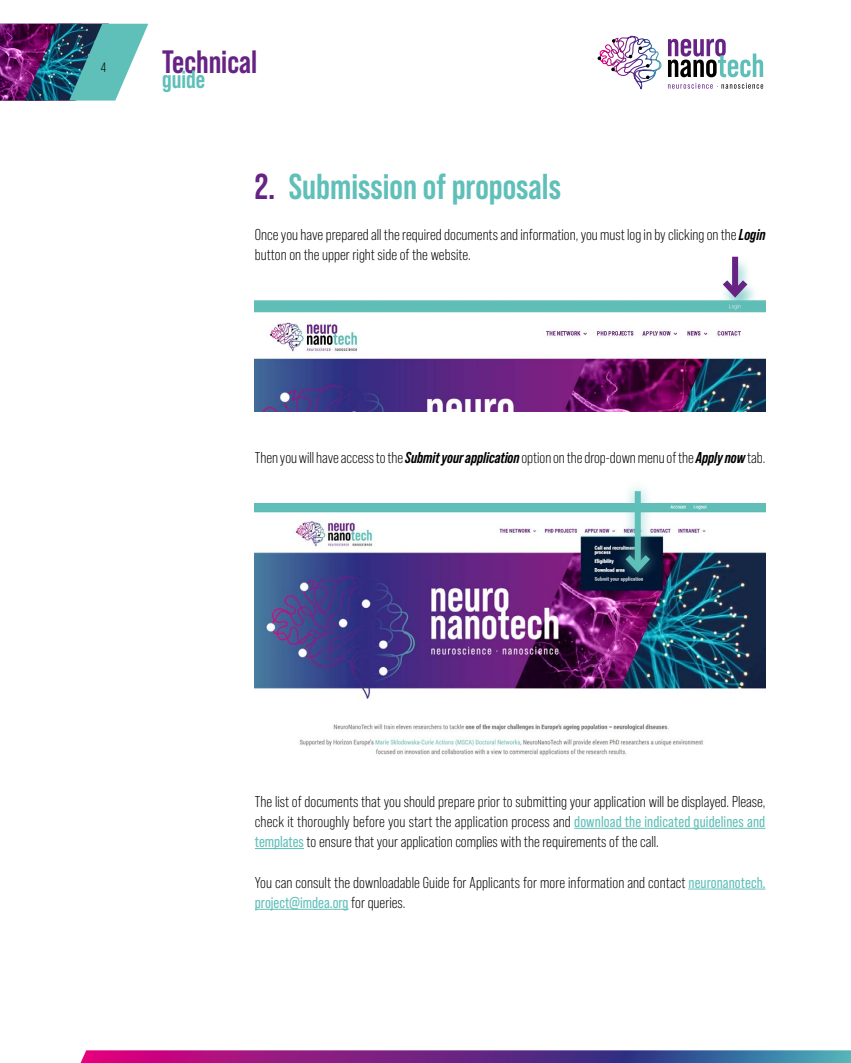
<style>
.page{position:relative;width:851px;height:1063px;background:#fff}
.page>*{position:absolute;margin:0;border:0;box-sizing:border-box;transform-origin:0 0}
.t1{font:700 36px "Bebas Neue Pro";color:#5fbfb9}
.t2{font:700 32.4px "Bebas Neue Pro";color:#662383}
.t3{font:700 25.05px "Bebas Neue Pro";color:#5fbfb9}
.t4{font:15.75px/20.2px "Bebas Neue Pro";color:#000}
.t5{font:13.5px "Bebas Neue Pro";color:#000}
.s1{color:#662383}
.s2{font-weight:700;font-style:italic}
.s3{color:#5fbfb9}
</style>
<div class="page">
<img style="left:0;top:24px;width:148px;height:77px">
<svg style="left:597px;top:35px;width:166px;height:55px"></svg>
<svg style="left:80px;top:1050px;width:770px;height:13px;background:#743a8e"></svg>
<hr style="left:574px;top:828px;width:191px;height:1px;background:#5fbfb9">
<hr style="left:255px;top:848px;width:49px;height:1px;background:#5fbfb9">
<hr style="left:688px;top:889px;width:77px;height:1px;background:#5fbfb9">
<hr style="left:255px;top:909px;width:93px;height:1px;background:#5fbfb9">
<img style="left:255px;top:301px;width:510px;height:111px">
<img style="left:255px;top:503px;width:510px;height:253px">
<div style="left:719px;top:257px;width:40px;height:58px;background:#5fbfb9;opacity:.75"></div>
<div style="left:732px;top:257px;width:6px;height:36px;background:#662383"></div>
<svg style="left:716px;top:274px;width:37px;height:28px"></svg>
<div style="left:615px;top:480px;width:45px;height:103px;background:#5fbfb9;opacity:.75"></div>
<div style="left:634px;top:491px;width:6px;height:77px;background:#5fbfb9"></div>
<svg style="left:619px;top:549px;width:37px;height:28px"></svg>
<p class="t5" style="left:101px;top:60px;width:7px">4</p>
<h2 class="t2" style="left:162px;top:43px;width:96px">Technical</h2>
<h3 class="t3" style="left:162px;top:65px;width:45px">guide</h3>
<h1 class="t1" style="left:255px;top:166px;width:307px"><span class="s1">2.</span> Submission of proposals</h1>
<p class="t4" style="left:255px;top:224px;width:512px">Once you have prepared all the required documents and information, you must log in by clicking on the <span class="s2">Login </span>button on the upper right side of the website.</p>
<p class="t4" style="left:255px;top:447px;width:512px">Then you will have access to the <span class="s2">Submit your application</span> option on the drop-down menu of the <span class="s2">Apply now</span> tab.</p>
<p class="t4" style="left:255px;top:791px;width:512px;text-align:justify">The list of documents that you should prepare prior to submitting your application will be displayed. Please, check it thoroughly before you start the application process and <span class="s3">download the indicated guidelines and templates</span> to ensure that your application complies with the requirements of the call.</p>
<p class="t4" style="left:255px;top:872px;width:512px">You can consult the downloadable Guide for Applicants for more information and contact <span class="s3">neuronanotech. project@imdea.org</span> for queries.</p>
</div>
